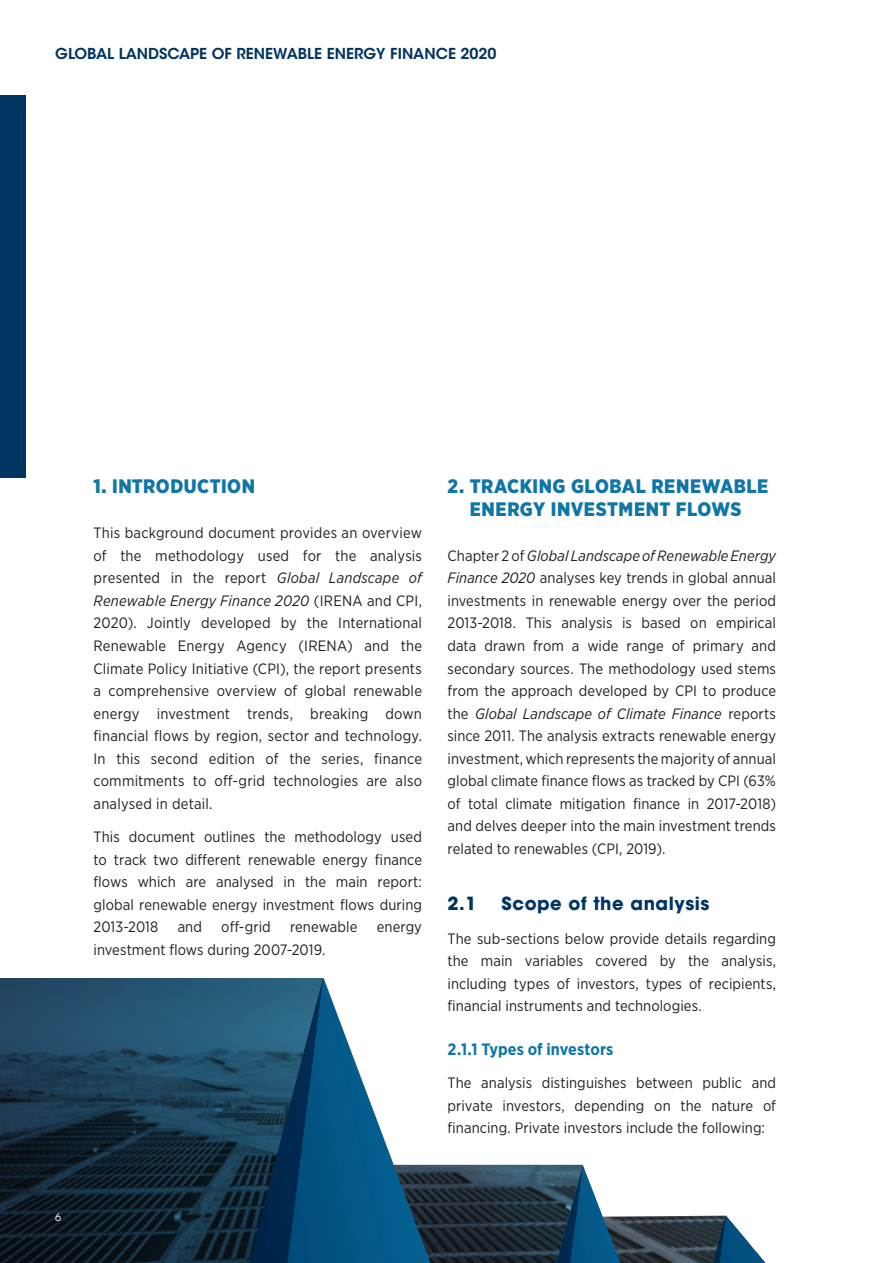
<style>
.page{position:relative;width:893px;height:1263px;background:#fff}
.page>*{position:absolute;margin:0;border:0;box-sizing:border-box;transform-origin:0 0}
._1_Headline{font:900 19.5px/22.5px "Gotham Narrow";letter-spacing:.025em;color:#0f76a6;text-align:center}
._2_SubHeadline{font:700 18px "ITC Avant Garde Std";letter-spacing:.03em;color:#003562}
._3_SubHeadline{font:700 16.5px "Gotham Narrow";letter-spacing:.005em;color:#0f76a6}
._01_Body{font:15px/22.5px "Gotham Narrow";letter-spacing:.005em;color:#231f20;text-align:justify}
.t1{font:600 15px "ITC Avant Garde Std";color:#003562}
.t2{font:10.5px "ITC Avant Garde Std";color:#fff}
.s1{font-style:italic}
</style>
<div class="page">
<svg style="left:430px;top:1165px;width:335px;height:98px"></svg>
<svg style="left:323px;top:978px;width:107px;height:285px"></svg>
<svg style="left:0;top:978px;width:221px;height:285px"></svg>
<svg style="left:221px;top:978px;width:102px;height:285px"></svg>
<div style="left:0;top:96px;width:26px;height:382px;background:#003562"></div>
<p class="t1" style="left:55px;top:44px;width:443px">GLOBAL LANDSCAPE OF RENEWABLE ENERGY FINANCE 2020</p>
<p class="t2" style="left:55px;top:1211px;width:8px">6</p>
<p class="_1_Headline" style="left:94px;top:475px;width:163px">1. INTRODUCTION</p>
<p class="_01_Body" style="left:94px;top:522px;width:330px">This background document provides an overview of the methodology used for the analysis presented in the report <span class="s1">Global Landscape of Renewable Energy Finance 2020</span> (IRENA and CPI, 2020). Jointly developed by the International Renewable Energy Agency (IRENA) and the Climate Policy Initiative (CPI), the report presents a comprehensive overview of global renewable energy investment trends, breaking down financial flows by region, sector and technology.<br>In this second edition of the series, finance commitments to off-grid technologies are also analysed in detail.</p>
<p class="_01_Body" style="left:94px;top:825px;width:330px">This document outlines the methodology used to track two different renewable energy finance flows which are analysed in the main report: global renewable energy investment flows during 2013-2018</p>
<p class="_01_Body" style="left:178px;top:915px;width:26px">and</p>
<p class="_01_Body" style="left:221px;top:915px;width:51px">off-grid</p>
<p class="_01_Body" style="left:290px;top:915px;width:69px">renewable</p>
<p class="_01_Body" style="left:377px;top:915px;width:47px">energy</p>
<p class="_01_Body" style="left:94px;top:938px;width:233px">investment flows during 2007-2019.</p>
<p class="_1_Headline" style="left:448px;top:475px;width:322px">2. TRACKING GLOBAL RENEWABLE<br>ENERGY INVESTMENT FLOWS</p>
<p class="_01_Body" style="left:448px;top:544px;width:330px">Chapter 2 of <span class="s1">Global Landscape of Renewable Energy Finance 2020</span> analyses key trends in global annual investments in renewable energy over the period 2013-2018. This analysis is based on empirical data drawn from a wide range of primary and secondary sources. The methodology used stems from the approach developed by CPI to produce the <span class="s1">Global Landscape of Climate Finance</span> reports since 2011. The analysis extracts renewable energy investment, which represents the majority of annual global climate finance flows as tracked by CPI (63% of total climate mitigation finance in 2017-2018) and delves deeper into the main investment trends related to renewables (CPI, 2019).</p>
<p class="_2_SubHeadline" style="left:448px;top:891px;width:30px">2.1</p>
<p class="_2_SubHeadline" style="left:502px;top:891px;width:209px">Scope of the analysis</p>
<p class="_01_Body" style="left:448px;top:927px;width:330px">The sub-sections below provide details regarding the main variables covered by the analysis, including types of investors, types of recipients, financial instruments and technologies.</p>
<p class="_3_SubHeadline" style="left:448px;top:1038px;width:167px">2.1.1 Types of investors</p>
<p class="_01_Body" style="left:448px;top:1071px;width:330px">The analysis distinguishes between public and private investors, depending on the nature of financing. Private investors include the following:</p>
</div>
